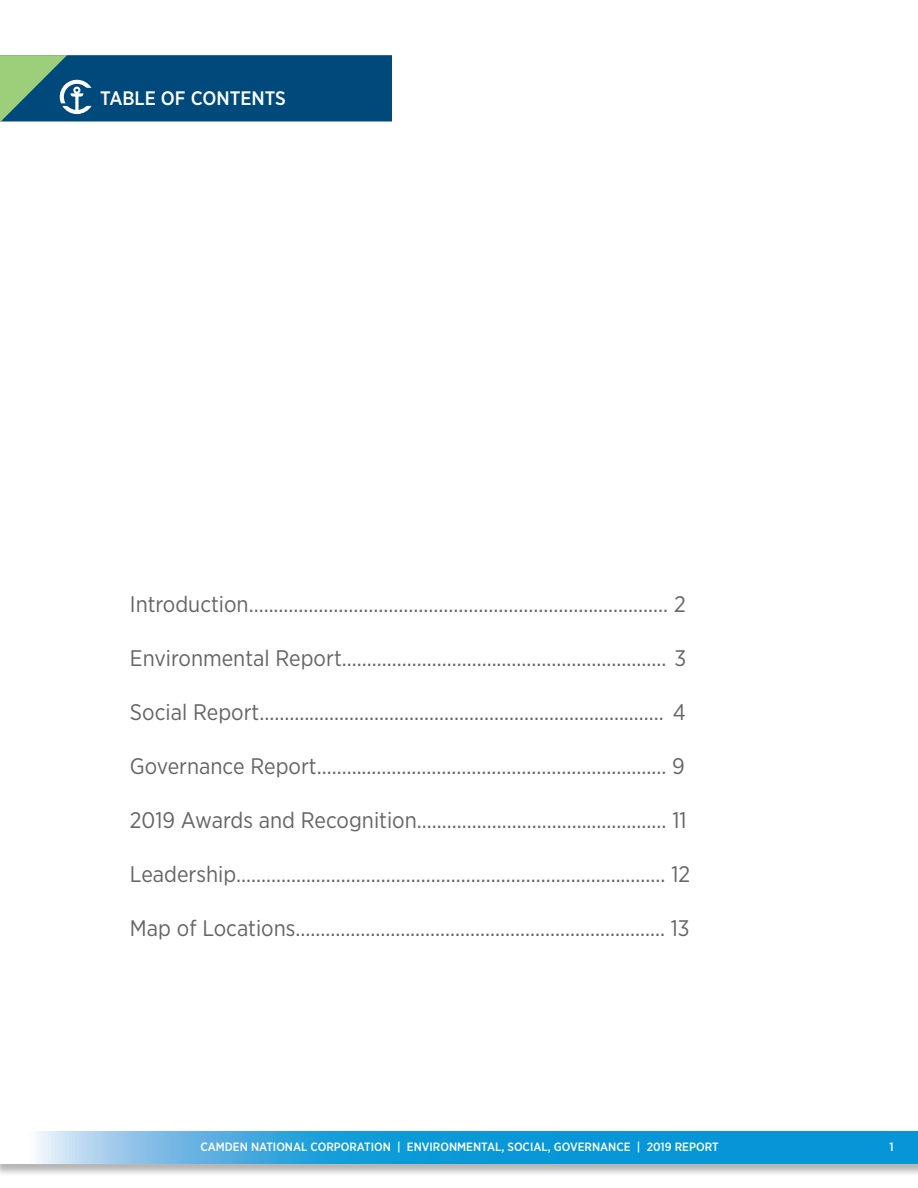
<style>
.page{position:relative;width:918px;height:1188px;background:#fff}
.page>*{position:absolute;margin:0;border:0;box-sizing:border-box;transform-origin:0 0}
.t1{font:22.5px "Gotham Narrow";color:#656568}
.t2{font:500 19.5px "Gotham Narrow";color:#fff}
.t3{font:500 12px "Gotham Narrow";color:#fff}
</style>
<div class="page">
<div style="left:0;top:1134px;width:918px;height:43px;background:#231f20;opacity:.33"></div>
<svg style="left:0;top:1132px;width:918px;height:31px"></svg>
<svg style="left:0;top:55px;width:392px;height:67px"></svg>
<p class="t2" style="left:100px;top:86px;width:187px">TABLE OF CONTENTS</p>
<p class="t1" style="left:130px;top:590px;width:557px">Introduction.................................................................................... 2</p>
<p class="t1" style="left:130px;top:644px;width:558px">Environmental Report................................................................. 3</p>
<p class="t1" style="left:130px;top:698px;width:557px">Social Report................................................................................. 4</p>
<p class="t1" style="left:130px;top:752px;width:556px">Governance Report...................................................................... 9</p>
<p class="t1" style="left:130px;top:806px;width:558px">2019 Awards and Recognition.................................................. 11</p>
<p class="t1" style="left:130px;top:860px;width:562px">Leadership...................................................................................... 12</p>
<p class="t1" style="left:130px;top:914px;width:561px">Map of Locations.......................................................................... 13</p>
<p class="t3" style="left:200px;top:1139px;width:520px">CAMDEN NATIONAL CORPORATION | ENVIRONMENTAL, SOCIAL, GOVERNANCE | 2019 REPORT</p>
<p class="t3" style="left:890px;top:1139px;width:6px">1</p>
</div>
